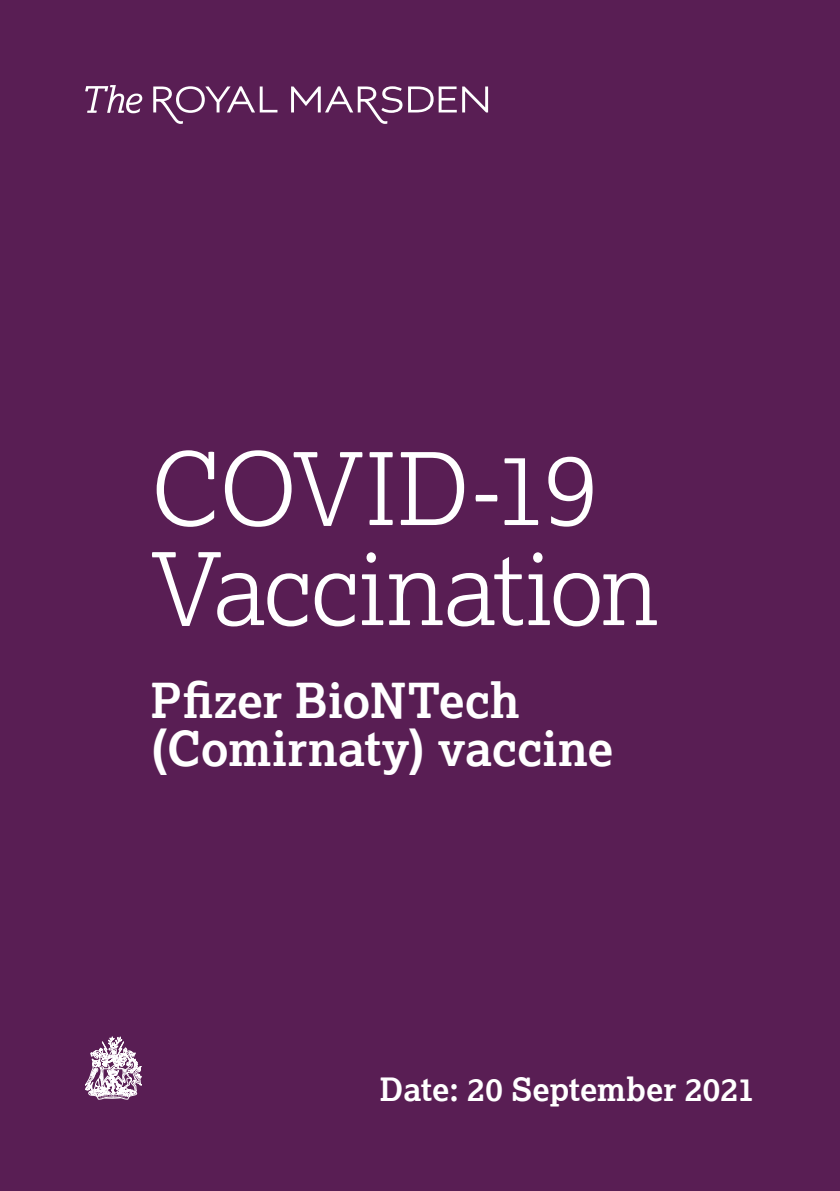
<style>
.page{position:relative;width:840px;height:1191px;background:#fff}
.page>*{position:absolute;margin:0;border:0;box-sizing:border-box;transform-origin:0 0}
.t1{font:300 100px/100px "Lexia";letter-spacing:-.02em;color:#fff}
.t2{font:700 48px/48px "Lexia";color:#fff}
.t3{font:700 32px "Lexia";color:#fff}
</style>
<div class="page">
<div style="left:0;top:0;width:839px;height:1191px;background:#591e54"></div>
<svg style="left:85px;top:85px;width:57px;height:28px"></svg>
<svg style="left:153px;top:86px;width:124px;height:38px"></svg>
<svg style="left:291px;top:86px;width:111px;height:38px"></svg>
<svg style="left:408px;top:86px;width:48px;height:26px"></svg>
<svg style="left:462px;top:86px;width:26px;height:26px"></svg>
<svg style="left:85px;top:1036px;width:57px;height:63px"></svg>
<p class="t1" style="left:151px;top:436px;width:509px">COVID-19<br>Vaccination</p>
<p class="t2" style="left:151px;top:676px;width:463px">Pfizer BioNTech (Comirnaty) vaccine</p>
<p class="t3" style="left:379px;top:1068px;width:376px">Date: 20 September 2021</p>
</div>
